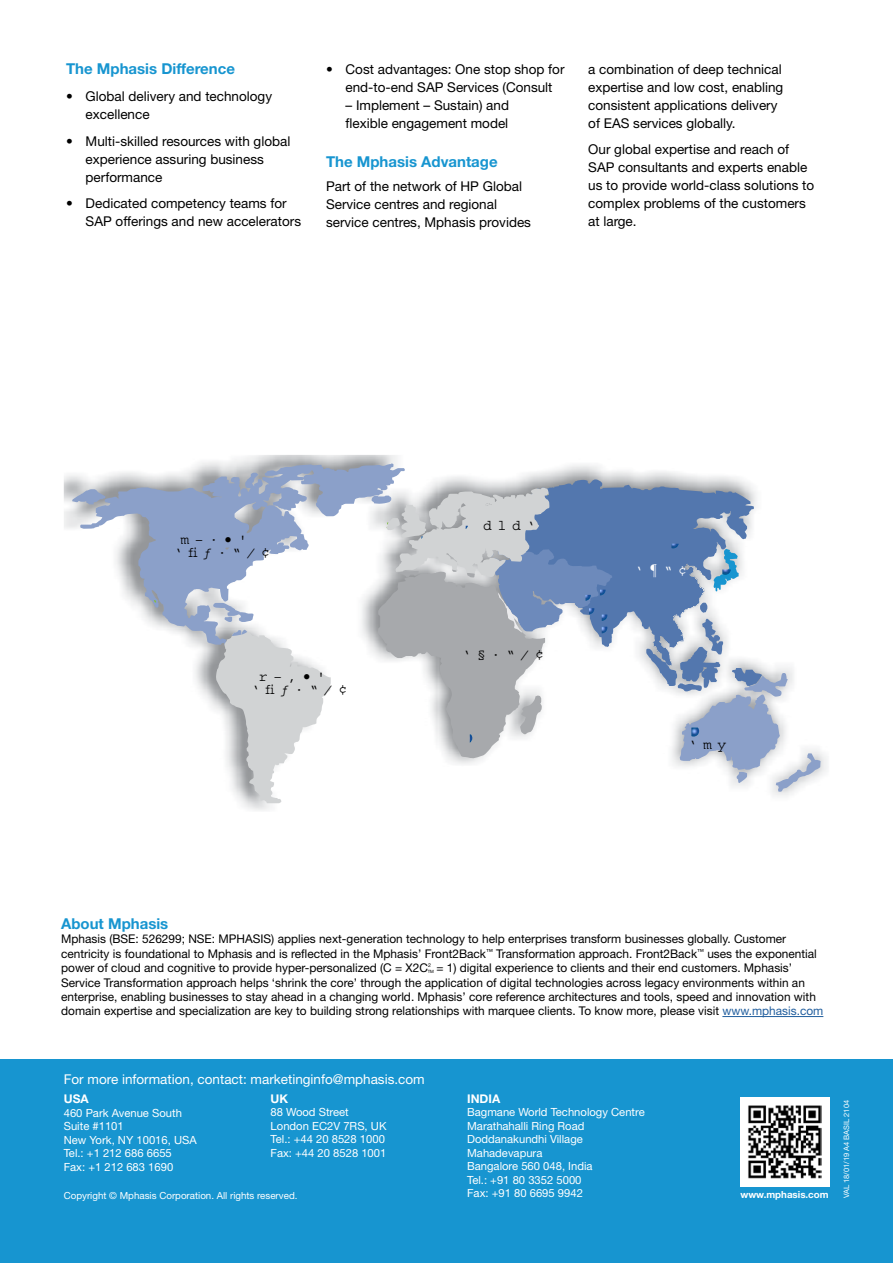
<style>
.page{position:relative;width:893px;height:1263px;background:#fff}
.page>*{position:absolute;margin:0;border:0;box-sizing:border-box;transform-origin:0 0}
.t1{font:700 15px "Helvetica Neue LT Std";color:#1795d0}
.t2{font:14.55px/12.9px "Courier";color:#000}
.t3{font:14.55px "Courier";color:#fff}
.t4{font:13.5px/18px "Helvetica Neue";color:#000}
.t5{font:13.5px "Helvetica Neue";color:#fff}
.t6{font:12px/14.4px "Helvetica Neue LT Std";color:#000}
.t7{font:700 12px "Helvetica Neue LT Std";color:#fff}
.t8{font:11.25px/13.5px "Helvetica Neue";color:#fff}
.t9{font:9.75px "Helvetica Neue";color:#fff}
.t10{font:700 9.75px "Helvetica Neue LT Std";color:#fff}
.t11{font:7.5px "Helvetica Neue";color:#fff}
.t12{font:5.25px "Helvetica Neue LT Std";color:#000}
.t13{font:4.35px "Helvetica Neue LT Std";color:#000}
.s1{color:#215e9e}
</style>
<div class="page">
<div style="left:0;top:1059px;width:893px;height:204px;background:#1795d0"></div>
<div style="left:740px;top:1097px;width:89px;height:89px;background:#fff"></div>
<img style="left:748px;top:1105px;width:73px;height:73px">
<svg style="left:216px;top:645px;width:115px;height:158px"></svg>
<svg style="left:517px;top:479px;width:245px;height:212px;fill:#5377ae"></svg>
<svg style="left:72px;top:489px;width:8px;height:15px"></svg>
<svg style="left:80px;top:463px;width:325px;height:182px"></svg>
<svg style="left:225px;top:616px;width:7px;height:6px"></svg>
<svg style="left:671px;top:544px;width:8px;height:4px"></svg>
<svg style="left:372px;top:488px;width:240px;height:271px"></svg>
<svg style="left:680px;top:673px;width:141px;height:119px"></svg>
<svg style="left:714px;top:549px;width:25px;height:42px"></svg>
<hr style="left:722px;top:1016px;width:101px;height:1px;background:#215e9e">
<p class="t1" style="left:66px;top:60px;width:170px">The Mphasis Difference</p>
<p class="t4" style="left:86px;top:87px;width:188px;text-indent:-19px">• Global delivery and technology excellence</p>
<p class="t4" style="left:86px;top:131px;width:206px;text-indent:-19px">• Multi-skilled resources with global experience assuring business performance</p>
<p class="t4" style="left:86px;top:194px;width:217px;text-indent:-19px">• Dedicated competency teams for<br>SAP offerings and new accelerators</p>
<p class="t4" style="left:326px;top:60px;width:240px;text-align:center">• Cost advantages: One stop shop for end-to-end SAP Services (Consult</p>
<p class="t4" style="left:345px;top:96px;width:165px">– Implement – Sustain) and flexible engagement model</p>
<p class="t1" style="left:326px;top:152px;width:173px">The Mphasis Advantage</p>
<p class="t4" style="left:326px;top:177px;width:207px">Part of the network of HP Global<br>Service centres and regional service centres, Mphasis provides</p>
<p class="t4" style="left:588px;top:60px;width:197px">a combination of deep technical expertise and low cost, enabling consistent applications delivery of EAS services globally.</p>
<p class="t4" style="left:588px;top:140px;width:228px">Our global expertise and reach of<br>SAP consultants and experts enable us to provide world-class solutions to complex problems of the customers at large.</p>
<p class="t2" style="left:174px;top:534px;width:97px;text-indent:6px">m–·•' ‘fiƒ·“⁄¢</p>
<p class="t2" style="left:251px;top:670px;width:97px;text-indent:8px">r–‚•' ‘fiƒ·“⁄¢</p>
<p class="t2" style="left:483px;top:519px;width:54px">dld‘</p>
<p class="t2" style="left:463px;top:648px;width:83px">‘§·“⁄¢</p>
<p class="t3" style="left:635px;top:562px;width:54px">‘¶“¢</p>
<p class="t2" style="left:689px;top:738px;width:39px">‘my</p>
<p class="t1" style="left:61px;top:914px;width:109px">About Mphasis</p>
<p class="t6" style="left:61px;top:932px;width:757px">Mphasis (BSE: 526299; NSE: MPHASIS) applies next-generation technology to help enterprises transform businesses globally. Customer centricity is foundational to Mphasis and is reflected in the Mphasis’ Front2Back<sup>™</sup> Transformation approach. Front2Back<sup>™</sup> uses the exponential power of cloud and cognitive to provide hyper-personalized (C = X2C</p>
<p class="t12" style="left:428px;top:962px;width:4px">2</p>
<p class="t13" style="left:428px;top:969px;width:8px">TM</p>
<p class="t6" style="left:61px;top:960px;width:764px;text-indent:375px">= 1) digital experience to clients and their end customers. Mphasis’ Service Transformation approach helps ‘shrink the core’ through the application of digital technologies across legacy environments within an enterprise, enabling businesses to stay ahead in a changing world. Mphasis’ core reference architectures and tools, speed and innovation with domain expertise and specialization are key to building strong relationships with marquee clients. To know more, please visit <span class="s1">www.mphasis.com</span></p>
<p class="t5" style="left:64px;top:1071px;width:362px">For more information, contact: marketinginfo@mphasis.com</p>
<p class="t7" style="left:271px;top:1091px;width:19px">UK</p>
<p class="t8" style="left:271px;top:1105px;width:117px">88 Wood Street<br>London EC2V 7RS, UK<br>Tel.: +44 20 8528 1000<br>Fax: +44 20 8528 1001</p>
<p class="t7" style="left:64px;top:1092px;width:26px">USA</p>
<p class="t8" style="left:64px;top:1106px;width:134px">460 Park Avenue South<br>Suite #1101<br>New York, NY 10016, USA<br>Tel.: +1 212 686 6655<br>Fax: +1 212 683 1690</p>
<p class="t9" style="left:64px;top:1189px;width:235px">Copyright © Mphasis Corporation. All rights reserved.</p>
<p class="t7" style="left:467px;top:1091px;width:35px">INDIA</p>
<p class="t8" style="left:467px;top:1105px;width:179px">Bagmane World Technology Centre<br>Marathahalli Ring Road<br>Doddanakundhi Village<br>Mahadevapura<br>Bangalore 560 048, India<br>Tel.: +91 80 3352 5000<br>Fax: +91 80 6695 9942</p>
<p class="t10" style="left:740px;top:1189px;width:90px">www.mphasis.com</p>
<p class="t11" style="left:842px;top:1198px;width:100px;rotate:-90deg">VAL 18/01/19 A4 BASIL 2104</p>
</div>
